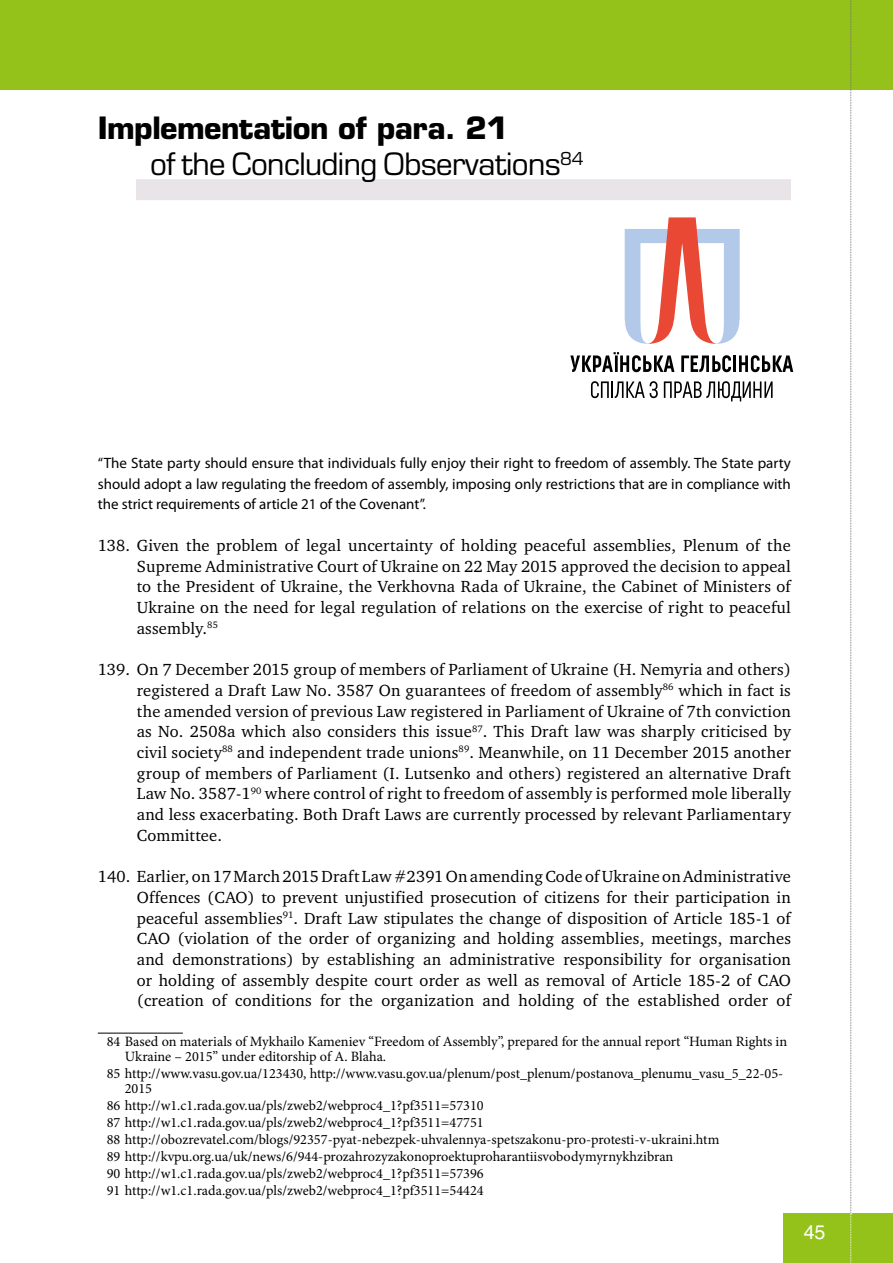
<style>
.page{position:relative;width:893px;height:1263px;background:#fff}
.page>*{position:absolute;margin:0;border:0;box-sizing:border-box;transform-origin:0 0}
.t1{font:30px/36px "Europe C";letter-spacing:-.02em;color:#000}
.t2{font:19.5px "Helios";color:#fff}
.t3{font:16.5px/20.7px "Charter C";letter-spacing:.01em;color:#000;text-align:justify}
.t4{font:15px/20.7px "Myriad Pro";color:#000;text-align:justify}
.t5{font:14.25px/17px "Minion Pro";color:#000}
.s1{font-weight:700}
</style>
<div class="page">
<div style="left:0;top:0;width:893px;height:90px;background:#94c11a"></div>
<div style="left:136px;top:179px;width:655px;height:21px;background:#e8e4e7"></div>
<hr style="left:98px;top:1033px;width:85px;height:1px;background:#000">
<div style="left:783px;top:1213px;width:110px;height:50px;background:#94c11a"></div>
<svg style="left:850px;top:0;width:2px;height:1263px"></svg>
<svg style="left:625px;top:217px;width:115px;height:127px"></svg>
<svg style="left:570px;top:352px;width:104px;height:20px"></svg>
<svg style="left:681px;top:355px;width:50px;height:17px"></svg>
<hr style="left:733px;top:355px;width:3px;height:17px;background:#000">
<svg style="left:739px;top:355px;width:54px;height:17px"></svg>
<svg style="left:591px;top:381px;width:67px;height:17px"></svg>
<svg style="left:664px;top:381px;width:109px;height:20px"></svg>
<h1 class="t1" style="left:150px;top:110px;width:435px;text-indent:-52px"><span class="s1">Implementation of para. 21<br></span>of the Concluding Observations<sup>84</sup></h1>
<p class="t4" style="left:98px;top:452px;width:695px">“The State party should ensure that individuals fully enjoy their right to freedom of assembly. The State party should adopt a law regulating the freedom of assembly, imposing only restrictions that are in compliance with the strict requirements of article 21 of the Covenant”.</p>
<p class="t3" style="left:137px;top:535px;width:656px;text-indent:-39px">138. Given the problem of legal uncertainty of holding peaceful assemblies, Plenum of the Supreme Administrative Court of Ukraine on 22 May 2015 approved the decision to appeal to the President of Ukraine, the Verkhovna Rada of Ukraine, the Cabinet of Ministers of Ukraine on the need for legal regulation of relations on the exercise of right to peaceful assembly.<sup>85</sup></p>
<p class="t3" style="left:137px;top:659px;width:656px;text-indent:-39px">139. On 7 December 2015 group of members of Parliament of Ukraine (H. Nemyria and others) registered a Draft Law No. 3587 On guarantees of freedom of assembly<sup>86</sup> which in fact is the amended version of previous Law registered in Parliament of Ukraine of 7th conviction as No. 2508a which also considers this issue<sup>87</sup>. This Draft law was sharply criticised by civil society<sup>88</sup> and independent trade unions<sup>89</sup>. Meanwhile, on 11 December 2015 another group of members of Parliament (I. Lutsenko and others) registered an alternative Draft Law No. 3587-1<sup>90</sup> where control of right to freedom of assembly is performed mole liberally and less exacerbating. Both Draft Laws are currently processed by relevant Parliamentary Committee.</p>
<p class="t3" style="left:137px;top:866px;width:656px;text-indent:-39px">140. Earlier, on 17March 2015Draft Law#2391On amendingCode ofUkraine onAdministrative Offences (CAO) to prevent unjustified prosecution of citizens for their participation in peaceful assemblies<sup>91</sup>. Draft Law stipulates the change of disposition of Article 185-1 of CAO (violation of the order of organizing and holding assemblies, meetings, marches and demonstrations) by establishing an administrative responsibility for organisation or holding of assembly despite court order as well as removal of Article 185-2 of CAO (creation of conditions for the organization and holding of the established order of</p>
<p class="t5" style="left:125px;top:1034px;width:664px;line-height:15px;text-indent:-18px">84 Based on materials of Mykhailo Kameniev “Freedom of Assembly”, prepared for the annual report “Human Rights in<br>Ukraine – 2015” under editorship of A. Blaha.</p>
<p class="t5" style="left:125px;top:1066px;width:660px;line-height:15px;text-indent:-18px">85 http://www.vasu.gov.ua/123430, http://www.vasu.gov.ua/plenum/post_plenum/postanova_plenumu_vasu_5_22-05-<br>2015</p>
<p class="t5" style="left:107px;top:1097px;width:614px">86 http://w1.c1.rada.gov.ua/pls/zweb2/webproc4_1?pf3511=57310<br>87 http://w1.c1.rada.gov.ua/pls/zweb2/webproc4_1?pf3511=47751<br>88 http://obozrevatel.com/blogs/92357-pyat-nebezpek-uhvalennya-spetszakonu-pro-protesti-v-ukraini.htm 89 http://kvpu.org.ua/uk/news/6/944-prozahrozyzakonoproektuproharantiisvobodymyrnykhzibran<br>90 http://w1.c1.rada.gov.ua/pls/zweb2/webproc4_1?pf3511=57396<br>91 http://w1.c1.rada.gov.ua/pls/zweb2/webproc4_1?pf3511=54424</p>
<p class="t2" style="left:804px;top:1220px;width:23px">45</p>
</div>
